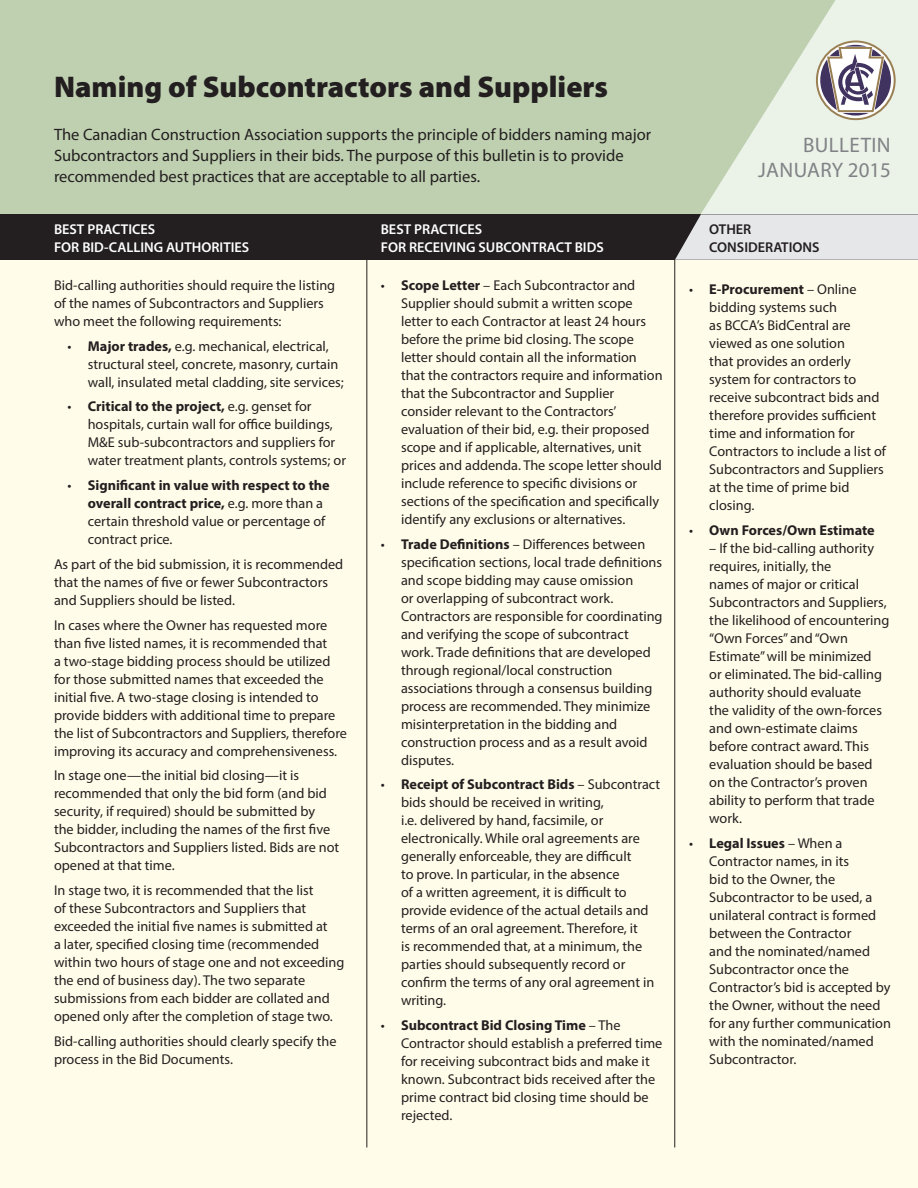
<style>
.page{position:relative;width:918px;height:1188px;background:#fff}
.page>*{position:absolute;margin:0;border:0;box-sizing:border-box;transform-origin:0 0}
.t1{font:900 30px "Myriad Pro";color:#231f20}
.t2{font:21px/25.2px "Myriad Pro";letter-spacing:.02em;color:#808285;text-align:right}
.text{font:16.5px/21px "Myriad Pro";color:#231f20}
.text_bulletin{font:14.25px/18px "Myriad Pro";color:#231f20}
.text-2{font:14.25px/18px "Myriad Pro";color:#231f20}
.text-3{font:600 14.25px/18px "Myriad Pro";color:#fff}
.text_bulletin-2{font:700 14.25px "Myriad Pro";color:#231f20}
.text-4{font:600 14.25px/18px "Myriad Pro";color:#231f20}
.s1{font-weight:700}
.s2{font-weight:400}
</style>
<div class="page">
<div style="left:412px;top:0;width:506px;height:1188px;background:#ebf2e8"></div>
<svg style="left:0;top:0;width:836px;height:214px;background:#c2d2b4"></svg>
<div style="left:0;top:234px;width:918px;height:954px;background:#fffde9"></div>
<svg style="left:817px;top:41px;width:78px;height:78px"></svg>
<div style="left:816px;top:40px;width:80px;height:80px;border:2px solid #997f52;border-radius:50%"></div>
<svg style="left:820px;top:45px;width:71px;height:71px;background:#afa7af"></svg>
<hr style="left:675px;top:259px;width:1px;height:889px;background:#231f20">
<div style="left:0;top:214px;width:918px;height:46px;background:#231f20"></div>
<svg style="left:675px;top:214px;width:243px;height:46px;background:#d9d9db"></svg>
<hr style="left:367px;top:259px;width:1px;height:889px;background:#231f20">
<p class="t1" style="left:54px;top:70px;width:556px">Naming of Subcontractors and Suppliers</p>
<p class="text" style="left:54px;top:124px;width:599px">The Canadian Construction Association supports the principle of bidders naming major<br>Subcontractors and Suppliers in their bids. The purpose of this bulletin is to provide recommended best practices that are acceptable to all parties.</p>
<p class="t2" style="left:758px;top:132px;width:134px">BULLETIN<br>JANUARY 2015</p>
<p class="text-4" style="left:709px;top:220px;width:112px">OTHER<br>CONSIDERATIONS</p>
<p class="text_bulletin" style="left:709px;top:280px;width:178px;text-indent:-20px">• <span class="s1">E-Procurement</span> – Online bidding systems such<br>as BCCA’s BidCentral are viewed as one solution<br>that provides an orderly system for contractors to receive subcontract bids and therefore provides sufficient time and information for<br>Contractors to include a list of<br>Subcontractors and Suppliers at the time of prime bid closing.</p>
<p class="text_bulletin-2" style="left:689px;top:521px;width:187px"><span class="s2">•</span> Own Forces/Own Estimate</p>
<p class="text_bulletin" style="left:709px;top:539px;width:182px">– If the bid-calling authority requires, initially, the<br>names of major or critical<br>Subcontractors and Suppliers, the likelihood of encountering “Own Forces” and “Own<br>Estimate” will be minimized<br>or eliminated. The bid-calling authority should evaluate<br>the validity of the own-forces and own-estimate claims before contract award. This evaluation should be based on the Contractor’s proven ability to perform that trade work.</p>
<p class="text_bulletin" style="left:709px;top:834px;width:183px;text-indent:-20px">• <span class="s1">Legal Issues</span> – When a<br>Contractor names, in its<br>bid to the Owner, the<br>Subcontractor to be used, a unilateral contract is formed between the Contractor<br>and the nominated/named<br>Subcontractor once the<br>Contractor’s bid is accepted by the Owner, without the need for any further communication with the nominated/named<br>Subcontractor.</p>
<p class="text-3" style="left:54px;top:220px;width:197px">BEST PRACTICES<br>FOR BID-CALLING AUTHORITIES</p>
<p class="text-2" style="left:54px;top:276px;width:283px">Bid-calling authorities should require the listing of the names of Subcontractors and Suppliers who meet the following requirements:</p>
<p class="text_bulletin" style="left:88px;top:337px;width:258px;text-indent:-20px">• <span class="s1">Major trades,</span> e.g. mechanical, electrical, structural steel, concrete, masonry, curtain wall, insulated metal cladding, site services;</p>
<p class="text_bulletin" style="left:88px;top:397px;width:260px;text-indent:-20px">• <span class="s1">Critical to the project,</span> e.g. genset for hospitals, curtain wall for office buildings, M&amp;E sub-subcontractors and suppliers for water treatment plants, controls systems; or</p>
<p class="text_bulletin" style="left:88px;top:476px;width:244px;text-indent:-20px">• <span class="s1">Significant in value with respect to the overall contract price,</span> e.g. more than a certain threshold value or percentage of contract price.</p>
<p class="text-2" style="left:54px;top:555px;width:291px">As part of the bid submission, it is recommended that the names of five or fewer Subcontractors and Suppliers should be listed.</p>
<p class="text-2" style="left:54px;top:616px;width:295px">In cases where the Owner has requested more than five listed names, it is recommended that<br>a two-stage bidding process should be utilized for those submitted names that exceeded the initial five. A two-stage closing is intended to provide bidders with additional time to prepare the list of Subcontractors and Suppliers, therefore improving its accuracy and comprehensiveness.</p>
<p class="text-2" style="left:54px;top:766px;width:287px">In stage one—the initial bid closing—it is recommended that only the bid form (and bid security, if required) should be submitted by<br>the bidder, including the names of the first five Subcontractors and Suppliers listed. Bids are not opened at that time.</p>
<p class="text-2" style="left:54px;top:881px;width:292px">In stage two, it is recommended that the list<br>of these Subcontractors and Suppliers that exceeded the initial five names is submitted at<br>a later, specified closing time (recommended within two hours of stage one and not exceeding the end of business day). The two separate submissions from each bidder are collated and opened only after the completion of stage two.</p>
<p class="text-2" style="left:54px;top:1032px;width:284px">Bid-calling authorities should clearly specify the process in the Bid Documents.</p>
<p class="text-3" style="left:381px;top:220px;width:225px">BEST PRACTICES<br>FOR RECEIVING SUBCONTRACT BIDS</p>
<p class="text_bulletin" style="left:401px;top:276px;width:263px;text-indent:-20px">• <span class="s1">Scope Letter</span> – Each Subcontractor and Supplier should submit a written scope letter to each Contractor at least 24 hours before the prime bid closing. The scope letter should contain all the information that the contractors require and information that the Subcontractor and Supplier consider relevant to the Contractors’ evaluation of their bid, e.g. their proposed scope and if applicable, alternatives, unit prices and addenda. The scope letter should include reference to specific divisions or sections of the specification and specifically identify any exclusions or alternatives.</p>
<p class="text_bulletin" style="left:401px;top:535px;width:263px;text-indent:-20px">• <span class="s1">Trade Definitions</span> – Differences between specification sections, local trade definitions and scope bidding may cause omission<br>or overlapping of subcontract work.<br>Contractors are responsible for coordinating and verifying the scope of subcontract work. Trade definitions that are developed through regional/local construction associations through a consensus building process are recommended. They minimize misinterpretation in the bidding and construction process and as a result avoid disputes.</p>
<p class="text_bulletin" style="left:401px;top:775px;width:261px;text-indent:-20px">• <span class="s1">Receipt of Subcontract Bids</span> – Subcontract bids should be received in writing,<br>i.e. delivered by hand, facsimile, or electronically. While oral agreements are generally enforceable, they are difficult<br>to prove. In particular, in the absence<br>of a written agreement, it is difficult to provide evidence of the actual details and terms of an oral agreement. Therefore, it<br>is recommended that, at a minimum, the parties should subsequently record or confirm the terms of any oral agreement in writing.</p>
<p class="text_bulletin" style="left:401px;top:1016px;width:263px;text-indent:-20px">• <span class="s1">Subcontract Bid Closing Time</span> – The Contractor should establish a preferred time for receiving subcontract bids and make it known. Subcontract bids received after the prime contract bid closing time should be rejected.</p>
</div>
